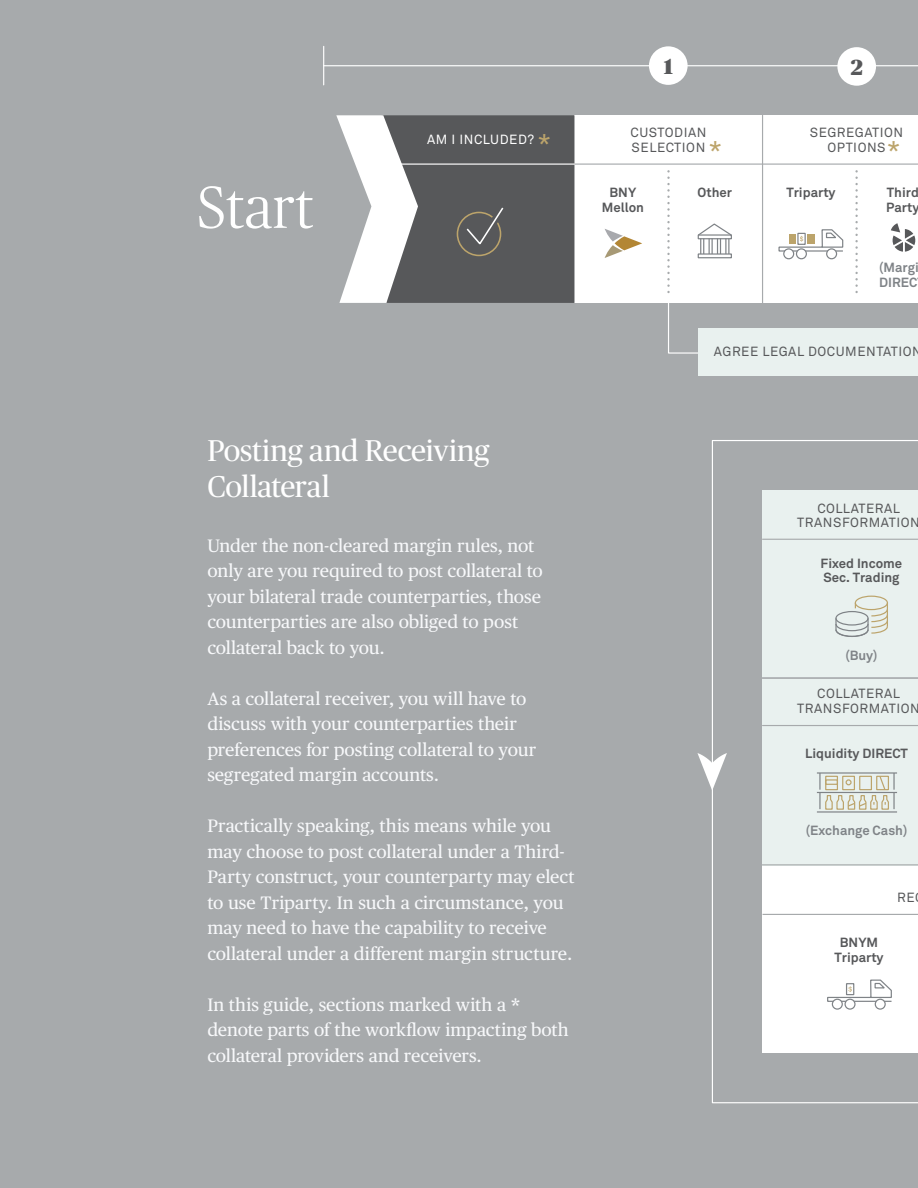
<style>
.page{position:relative;width:918px;height:1188px;background:#a7aaac}
.page>*{position:absolute;margin:0;border:0;box-sizing:border-box;transform-origin:0 0}
.t1{font:300 59.1px "Publico Headline";letter-spacing:.005em;color:#fff}
.Tiles_Large__Sub-tit{font:30px/36px "Publico Headline";letter-spacing:-.005em;color:#fff}
.t2{font:25.8px "Akkurat Pro";color:#bca46b}
.t3{font:900 21.9px "Publico Headline";color:#57585a}
.Tiles_Large__Sub-tit-2{font:18px/25.5px "Publico Text";letter-spacing:-.005em;color:#f7f8fa}
.t4{font:13.2px/14.7px "Akkurat Pro";letter-spacing:.04em;color:#57585a;text-align:center}
.t5{font:700 13.2px/14.7px "Akkurat Pro";color:#57585a}
.t6{font:700 13.2px/14.7px "Akkurat Pro";color:#7f8387}
.t7{font:13.2px "Akkurat Pro";letter-spacing:.04em;color:#fff}
.s1{font-size:25.8px;color:#bca46b}
.s2{font-size:22.5px}
</style>
<div class="page">
<hr style="left:323px;top:46px;width:1px;height:39px;background:#fff">
<svg style="left:697px;top:753px;width:14px;height:34px"></svg>
<svg style="left:323px;top:65px;width:595px;height:311px"></svg>
<div style="left:649px;top:46px;width:39px;height:39px;background:#fff;border-radius:50%"></div>
<svg style="left:711px;top:440px;width:207px;height:664px"></svg>
<div style="left:837px;top:47px;width:39px;height:39px;background:#fff;border-radius:50%"></div>
<p class="t1" style="left:198px;top:167px;width:117px">Start</p>
<p class="t7" style="left:427px;top:132px;width:126px">AM I INCLUDED? <span class="s1">*</span></p>
<p class="t3" style="left:664px;top:50px;width:11px">1</p>
<p class="t3" style="left:851px;top:51px;width:14px">2</p>
<p class="t4" style="left:631px;top:126px;width:77px;text-align:left">CUSTODIAN<br>SELECTION</p>
<p class="t5" style="left:610px;top:185px;width:28px">BNY</p>
<p class="t5" style="left:698px;top:185px;width:36px">Other</p>
<p class="t5" style="left:602px;top:200px;width:44px">Mellon</p>
<p class="t2" style="left:708px;top:135px;width:15px">*</p>
<p class="t4" style="left:810px;top:126px;width:95px">SEGREGATION<br>OPTIONS</p>
<p class="t2" style="left:887px;top:135px;width:15px">*</p>
<p class="t5" style="left:786px;top:185px;width:51px">Triparty</p>
<p class="t5" style="left:886px;top:185px;width:35px">Third<br>Party</p>
<p class="t6" style="left:879px;top:260px;width:41px">(Margi<br>DIREC</p>
<p class="t4" style="left:714px;top:344px;width:209px">AGREE LEGAL DOCUMENTATION</p>
<p class="Tiles_Large__Sub-tit" style="left:207px;top:431px;width:284px">Posting and Receiving<br>Collateral</p>
<p class="Tiles_Large__Sub-tit-2" style="left:207px;top:532px;width:337px">Under the non-cleared margin rules, not only are you required to post collateral to your bilateral trade counterparties, those counterparties are also obliged to post collateral back to you.</p>
<p class="Tiles_Large__Sub-tit-2" style="left:207px;top:685px;width:331px">As a collateral receiver, you will have to discuss with your counterparties their preferences for posting collateral to your segregated margin accounts.</p>
<p class="Tiles_Large__Sub-tit-2" style="left:207px;top:812px;width:369px">Practically speaking, this means while you may choose to post collateral under a Third-Party construct, your counterparty may elect to use Triparty. In such a circumstance, you may need to have the capability to receive collateral under a different margin structure.</p>
<p class="Tiles_Large__Sub-tit-2" style="left:207px;top:991px;width:363px">In this guide, sections marked with a <span class="s2">* </span>denote parts of the workflow impacting both collateral providers and receivers.</p>
<p class="t4" style="left:797px;top:501px;width:124px">COLLATERAL<br>TRANSFORMATION</p>
<p class="t5" style="left:821px;top:556px;width:83px">Fixed Income<br>Sec. Trading</p>
<p class="t6" style="left:845px;top:648px;width:34px">(Buy)</p>
<p class="t4" style="left:797px;top:687px;width:124px">COLLATERAL<br>TRANSFORMATION</p>
<p class="t5" style="left:805px;top:746px;width:104px">Liquidity DIRECT</p>
<p class="t6" style="left:806px;top:823px;width:103px">(Exchange Cash)</p>
<p class="t5" style="left:834px;top:936px;width:51px;text-align:center">BNYM<br>Triparty</p>
<p class="t4" style="left:897px;top:891px;width:19px">RE</p>
</div>
